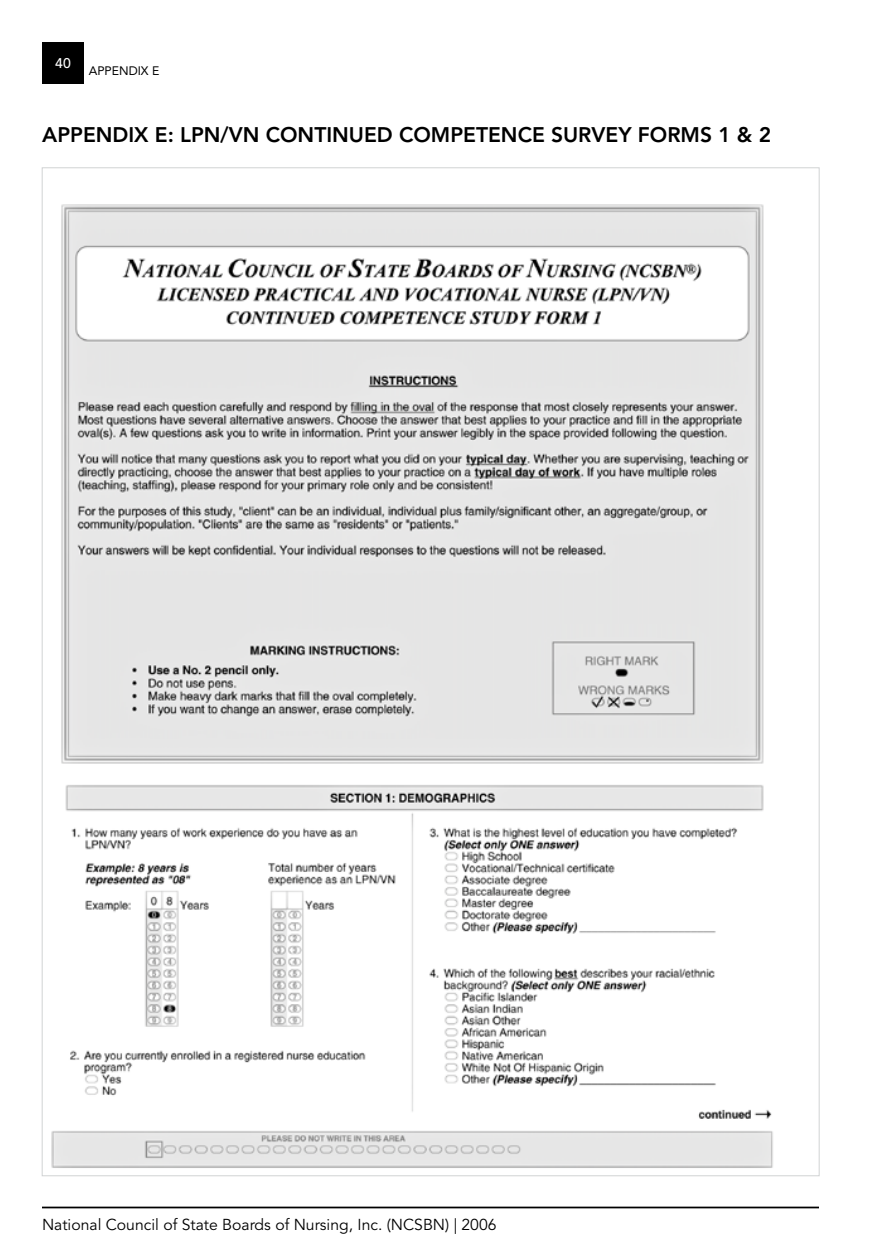
<style>
.page{position:relative;width:882px;height:1260px;background:#fff}
.page>*{position:absolute;margin:0;border:0;box-sizing:border-box;transform-origin:0 0}
.t1{font:800 21px "Avenir LT Std";color:#000}
.t2{font:15.75px "Avenir LT Std";color:#000}
.t3{font:500 14px "Avenir LT Std";color:#fff}
.t4{font:12.25px "Avenir LT Std";color:#000}
</style>
<div class="page">
<hr style="left:42px;top:1207px;width:777px;height:1px;background:#000">
<div style="left:42px;top:42px;width:42px;height:42px;background:#000"></div>
<img style="left:51px;top:204px;width:722px;height:964px">
<p class="t3" style="left:55px;top:55px;width:17px">40</p>
<p class="t4" style="left:89px;top:64px;width:9px">APPEN</p>
<p class="t4" style="left:129px;top:64px;width:31px">DIX E</p>
<h1 class="t1" style="left:42px;top:122px;width:29px">APPENDI</h1>
<h1 class="t1" style="left:134px;top:122px;width:177px">X E: LPN/VN CONTIN</h1>
<h1 class="t1" style="left:349px;top:122px;width:97px">UED COMPETENCE</h1>
<h1 class="t1" style="left:551px;top:122px;width:132px">SURVEY FORMS</h1>
<h1 class="t1" style="left:718px;top:122px;width:54px">1 &amp; 2</h1>
<p class="t2" style="left:42px;top:1216px;width:456px">National Council of State Boards of Nursing, Inc. (NCSBN) | 2006</p>
</div>
